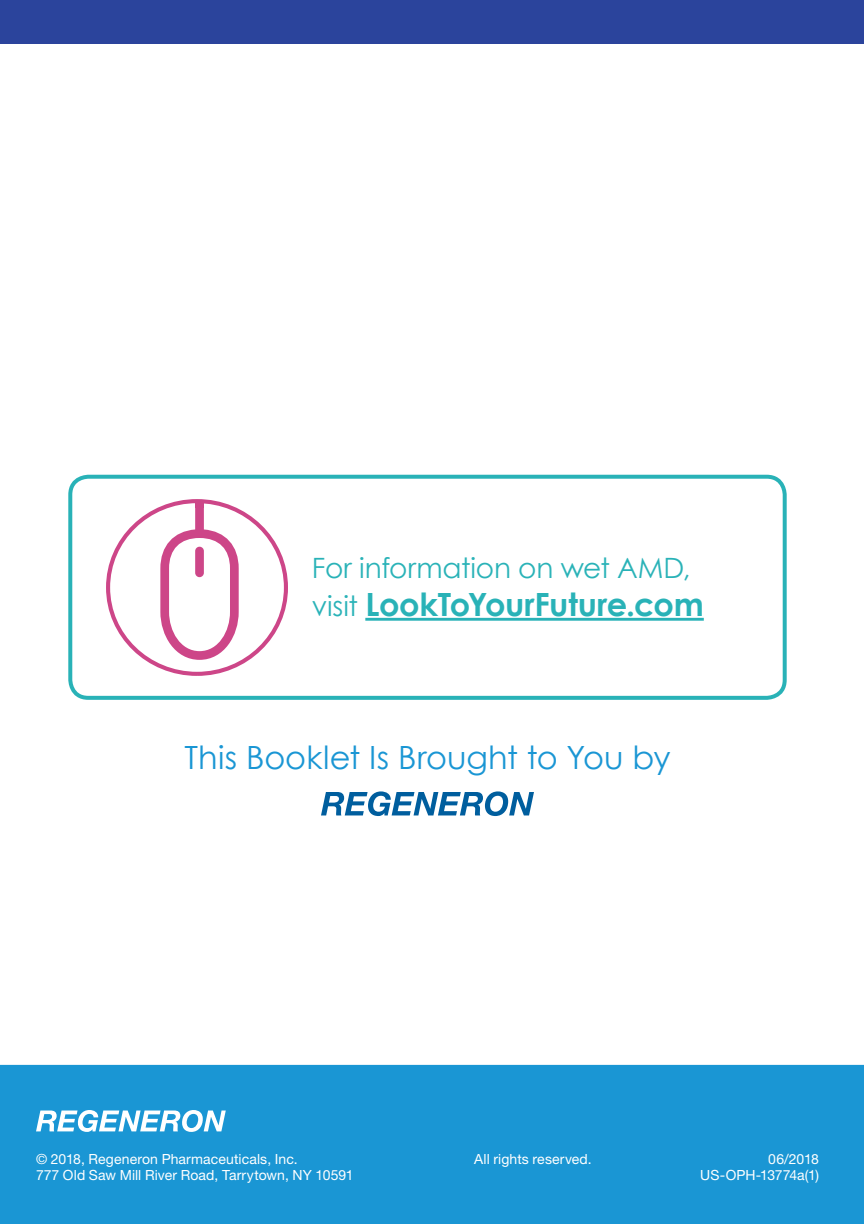
<style>
.page{position:relative;width:864px;height:1224px;background:#fff}
.page>*{position:absolute;margin:0;border:0;box-sizing:border-box;transform-origin:0 0}
.t1{font:32px "Century Gothic";color:#1a96d4}
.t2{font:700 32px "Century Gothic";letter-spacing:-.01em;color:#00a4aa}
.t3{font:28px "Century Gothic";letter-spacing:-.005em;color:#00a4aa}
.t4{font:14px "Helvetica Neue LT Std";letter-spacing:.005em;color:#fff}
.s1{font-weight:400;font-size:28px}
</style>
<div class="page">
<div style="left:0;top:1064px;width:864px;height:160px;background:#1a96d4"></div>
<div style="left:0;top:0;width:864px;height:44px;background:#2b449c"></div>
<div style="left:106px;top:499px;width:182px;height:177px;border:4px solid #cd4688;border-radius:50%"></div>
<svg style="left:160px;top:503px;width:79px;height:157px"></svg>
<div style="left:195px;top:501px;width:9px;height:7px;background:#cd4688"></div>
<hr style="left:365px;top:618px;width:339px;height:3px;background:#00a4aa">
<div style="left:68px;top:475px;width:719px;height:225px;border:4px solid #00a4aa;border-radius:18px"></div>
<svg style="left:321px;top:791px;width:213px;height:25px"></svg>
<svg style="left:36px;top:1110px;width:190px;height:22px"></svg>
<h2 class="t3" style="left:312px;top:551px;width:381px">For information on wet AMD,</h2>
<h1 class="t2" style="left:312px;top:585px;width:394px"><span class="s1">visit</span> LookToYourFuture.com</h1>
<h1 class="t1" style="left:184px;top:738px;width:488px">This Booklet Is Brought to You by</h1>
<p class="t4" style="left:36px;top:1150px;width:263px">© 2018, Regeneron Pharmaceuticals, Inc.</p>
<p class="t4" style="left:474px;top:1150px;width:119px">All rights reserved.</p>
<p class="t4" style="left:768px;top:1150px;width:52px">06/2018</p>
<p class="t4" style="left:36px;top:1166px;width:319px">777 Old Saw Mill River Road, Tarrytown, NY 10591</p>
<p class="t4" style="left:700px;top:1166px;width:120px">US-OPH-13774a(1)</p>
</div>
